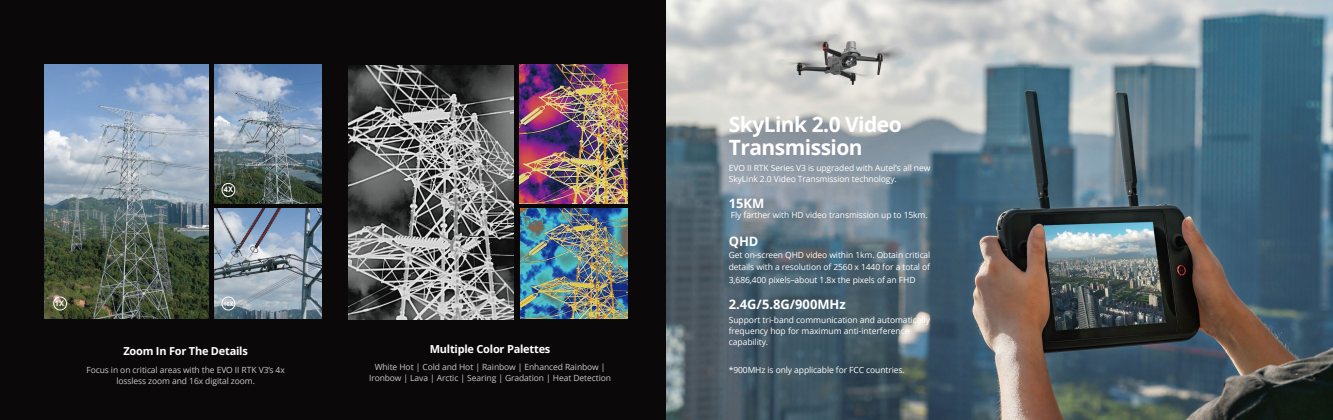
<style>
.page{position:relative;width:1333px;height:420px;background:#fff}
.page>*{position:absolute;margin:0;border:0;box-sizing:border-box;transform-origin:0 0}
.t1{font:700 21px/23px "Open Sans";letter-spacing:-.025em;color:#fff}
.t2{font:700 12.9px "Open Sans";color:#fff}
.t3{font:700 11px "Open Sans";letter-spacing:-.02em;color:#fff}
.t4{font:8.5px/11px "Open Sans";letter-spacing:-.01em;color:#fff}
.t5{font:8.5px/11px "Open Sans";letter-spacing:-.01em;color:#c9caca;text-align:center}
.t6{font:700 7.7px "Arial";color:#fff}
.t7{font:700 5.7px "Arial";color:#fff}
</style>
<div class="page">
<div style="left:0;top:0;width:666px;height:420px;background:#0b080a"></div>
<img style="left:666px;top:0;width:666px;height:420px">
<img style="left:732px;top:0;width:231px;height:120px">
<img style="left:214px;top:208px;width:107px;height:110px">
<img style="left:44px;top:64px;width:165px;height:254px">
<img style="left:214px;top:64px;width:107px;height:139px">
<div style="left:53px;top:296px;width:14px;height:14px;border:1px solid #fff;border-radius:50%"></div>
<div style="left:222px;top:183px;width:13px;height:14px;border:1px solid #fff;border-radius:50%"></div>
<div style="left:222px;top:296px;width:13px;height:14px;border:1px solid #fff;border-radius:50%"></div>
<img style="left:349px;top:65px;width:164px;height:254px">
<img style="left:519px;top:64px;width:108px;height:139px">
<img style="left:520px;top:208px;width:107px;height:110px">
<p class="t6" style="left:224px;top:184px;width:11px">4X</p>
<p class="t6" style="left:55px;top:298px;width:11px">1X</p>
<p class="t7" style="left:223px;top:299px;width:11px">16X</p>
<p class="t3" style="left:123px;top:343px;width:126px">Zoom In For The Details</p>
<p class="t5" style="left:86px;top:364px;width:200px">Focus in on critical areas with the EVO II RTK V3’s 4x lossless zoom and 16x digital zoom.</p>
<p class="t3" style="left:429px;top:341px;width:122px">Multiple Color Palettes</p>
<p class="t5" style="left:369px;top:361px;width:243px">White Hot | Cold and Hot | Rainbow | Enhanced Rainbow |<br>Ironbow | Lava | Arctic | Searing | Gradation | Heat Detection</p>
<h1 class="t1" style="left:728px;top:112px;width:174px">SkyLink 2.0 Video<br>Transmission</h1>
<p class="t4" style="left:728px;top:162px;width:203px">EVO II RTK Series V3 is upgraded with Autel's all new<br>SkyLink 2.0 Video Transmission technology.</p>
<p class="t4" style="left:731px;top:209px;width:198px">Fly farther with HD video transmission up to 15km.</p>
<h2 class="t2" style="left:728px;top:194px;width:37px">15KM</h2>
<h2 class="t2" style="left:728px;top:232px;width:31px">QHD</h2>
<p class="t4" style="left:728px;top:248px;width:203px;line-height:12.3px;text-align:justify">Get on-screen QHD video within 1km. Obtain critical details with a resolution of 2560 x 1440 for a total of 3,686,400 pixels–about 1.8x the pixels of an FHD</p>
<h2 class="t2" style="left:728px;top:295px;width:119px">2.4G/5.8G/900MHz</h2>
<p class="t4" style="left:728px;top:314px;width:203px">Support tri-band communication and automatically frequency hop for maximum anti-interference capability.</p>
<p class="t4" style="left:728px;top:364px;width:177px">*900MHz is only applicable for FCC countries.</p>
</div>
